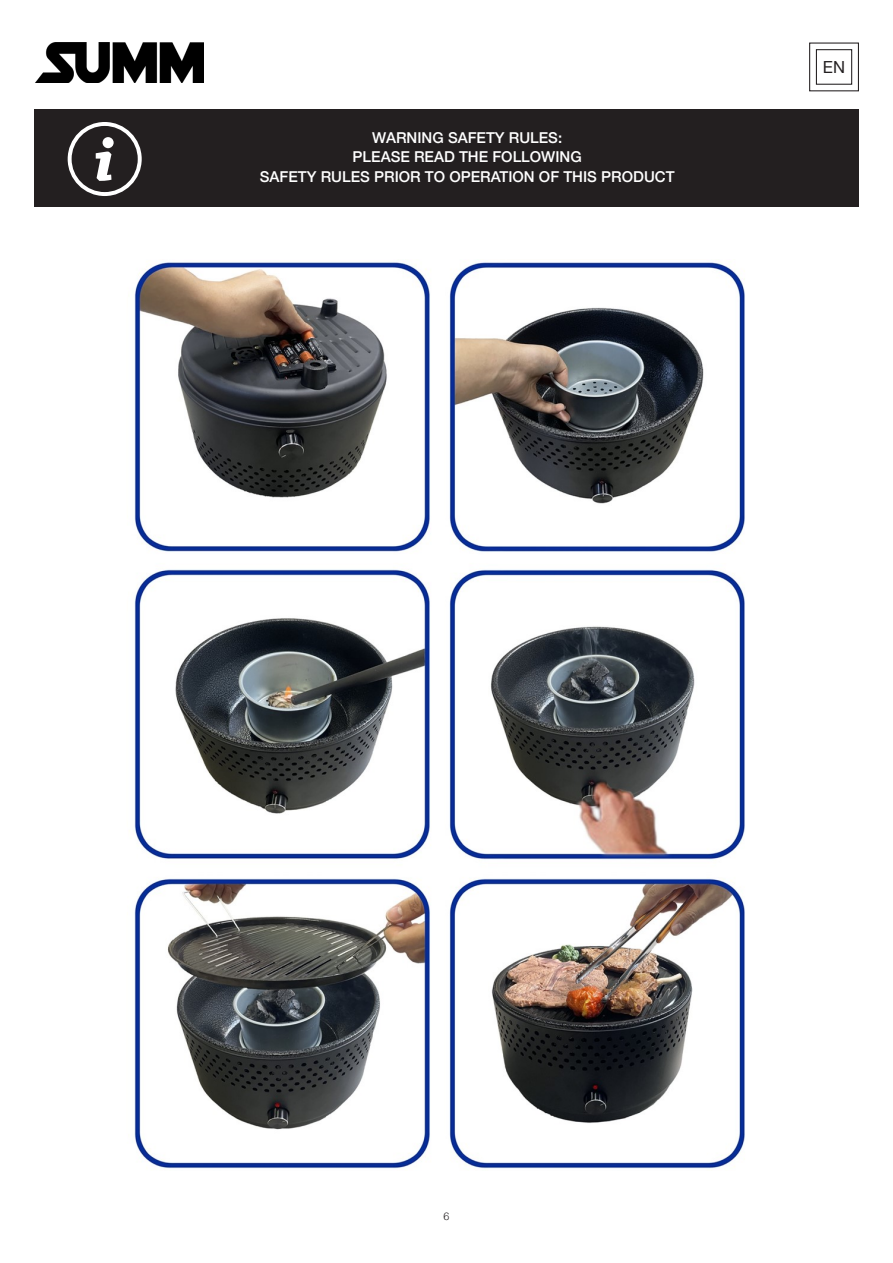
<style>
.page{position:relative;width:893px;height:1263px;background:#fff}
.page>*{position:absolute;margin:0;border:0;box-sizing:border-box;transform-origin:0 0}
.t1{font:16.65px "Helvetica Neue";color:#231f20}
.t2{font:500 15px/19.5px "Helvetica Neue";color:#fff;text-align:center}
.t3{font:300 10.65px "Helvetica";color:#231f20}
</style>
<div class="page">
<div style="left:34px;top:110px;width:825px;height:97px;background:#231f20"></div>
<svg style="left:68px;top:122px;width:74px;height:74px"></svg>
<div style="left:809px;top:43px;width:50px;height:48px;border:1px solid #231f20"></div>
<div style="left:816px;top:49px;width:36px;height:36px;border:1px solid #231f20"></div>
<img style="left:35px;top:43px;width:169px;height:40px">
<img style="left:134px;top:262px;width:611px;height:907px">
<p class="t2" style="left:260px;top:126px;width:416px">WARNING SAFETY RULES:<br>PLEASE READ THE FOLLOWING<br>SAFETY RULES PRIOR TO OPERATION OF THIS PRODUCT</p>
<p class="t1" style="left:823px;top:55px;width:24px">EN</p>
<p class="t3" style="left:443px;top:1207px;width:7px">6</p>
</div>
